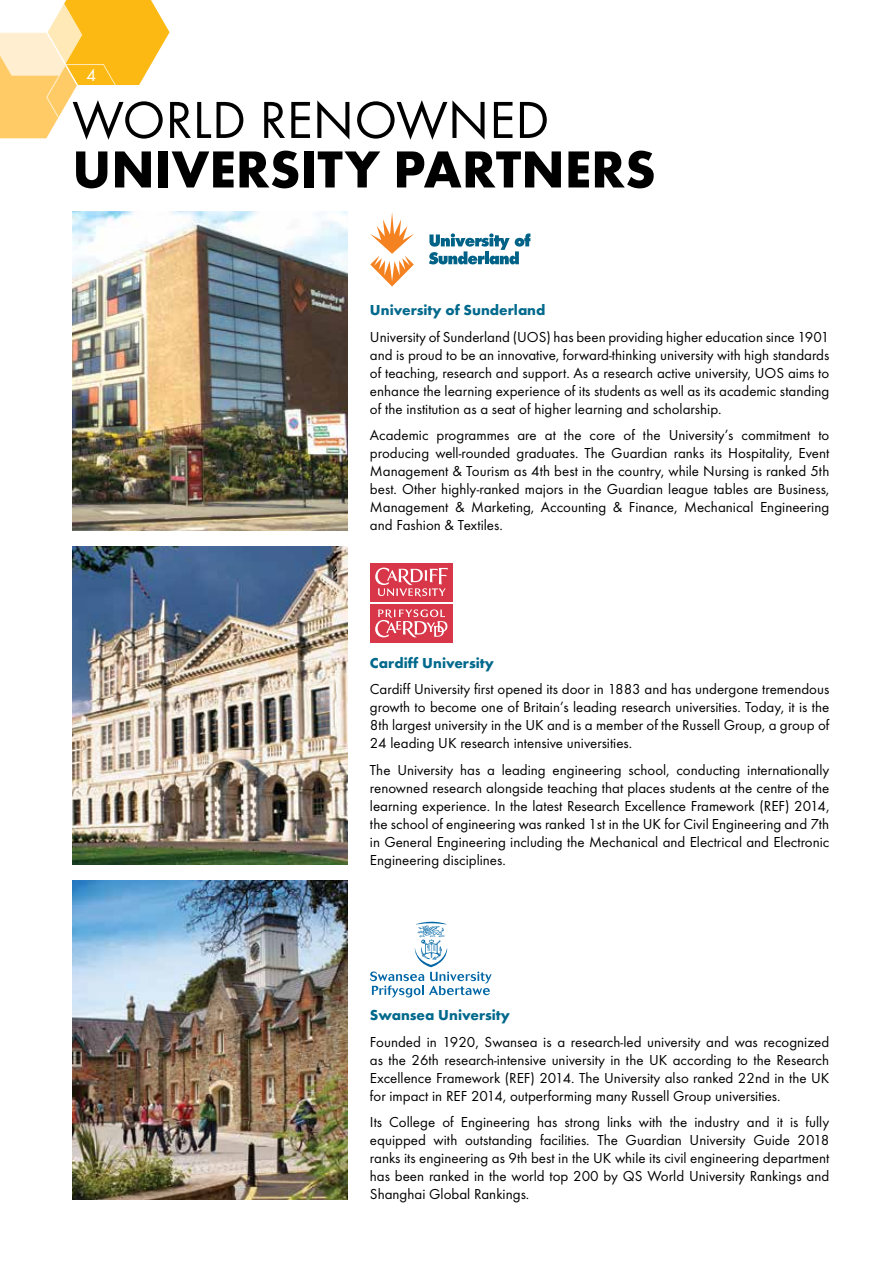
<style>
.page{position:relative;width:893px;height:1263px;background:#fff}
.page>*{position:absolute;margin:0;border:0;box-sizing:border-box;transform-origin:0 0}
.t1{font:700 54px "Futura T";color:#000}
.t2{font:54px "Futura T";color:#000}
.t3{font:18px "Futura T";color:#fff}
.t4{font:15px/18px "Futura T";color:#000;text-align:justify}
.t5{font:700 15px "Futura T";color:#00698c}
</style>
<div class="page">
<svg style="left:0;top:0;width:170px;height:138px"></svg>
<img style="left:72px;top:212px;width:275px;height:318px">
<svg style="left:370px;top:212px;width:44px;height:75px"></svg>
<svg style="left:429px;top:233px;width:101px;height:31px"></svg>
<img style="left:72px;top:546px;width:275px;height:319px">
<div style="left:370px;top:604px;width:82px;height:38px;background:#d73749"></div>
<svg style="left:375px;top:609px;width:72px;height:28px"></svg>
<div style="left:370px;top:563px;width:82px;height:39px;background:#d73749"></div>
<svg style="left:375px;top:568px;width:73px;height:29px"></svg>
<img style="left:72px;top:880px;width:275px;height:319px">
<svg style="left:370px;top:921px;width:122px;height:76px"></svg>
<p class="t3" style="left:86px;top:64px;width:12px">4</p>
<h1 class="t2" style="left:72px;top:88px;width:81px">World</h1>
<h1 class="t2" style="left:260px;top:88px;width:65px">Renowned</h1>
<h1 class="t1" style="left:72px;top:138px;width:585px">University Partners</h1>
<p class="t5" style="left:370px;top:301px;width:177px">University of Sunderland</p>
<p class="t4" style="left:370px;top:328px;width:461px">University of Sunderland (UOS) has been providing higher education since 1901 and is proud to be an innovative, forward-thinking university with high standards of teaching, research and support. As a research active university, UOS aims to enhance the learning experience of its students as well as its academic standing of the institution as a seat of higher learning and scholarship.</p>
<p class="t4" style="left:370px;top:426px;width:461px">Academic programmes are at the core of the University’s commitment to producing well-rounded graduates. The Guardian ranks its Hospitality, Event Management &amp; Tourism as 4th best in the country, while Nursing is ranked 5th best. Other highly-ranked majors in the Guardian league tables are Business, Management &amp; Marketing, Accounting &amp; Finance, Mechanical Engineering and Fashion &amp; Textiles.</p>
<p class="t5" style="left:370px;top:654px;width:126px">Cardiff University</p>
<p class="t4" style="left:370px;top:680px;width:461px">Cardiff University first opened its door in 1883 and has undergone tremendous growth to become one of Britain’s leading research universities. Today, it is the 8th largest university in the UK and is a member of the Russell Group, a group of 24 leading UK research intensive universities.</p>
<p class="t4" style="left:370px;top:761px;width:461px">The University has a leading engineering school, conducting internationally renowned research alongside teaching that places students at the centre of the learning experience. In the latest Research Excellence Framework (REF) 2014, the school of engineering was ranked 1st in the UK for Civil Engineering and 7th in General Engineering including the Mechanical and Electrical and Electronic Engineering disciplines.</p>
<p class="t5" style="left:370px;top:1006px;width:142px">Swansea University</p>
<p class="t4" style="left:370px;top:1032px;width:461px">Founded in 1920, Swansea is a research-led university and was recognized as the 26th research-intensive university in the UK according to the Research Excellence Framework (REF) 2014. The University also ranked 22nd in the UK for impact in REF 2014, outperforming many Russell Group universities.</p>
<p class="t4" style="left:370px;top:1113px;width:461px">Its College of Engineering has strong links with the industry and it is fully equipped with outstanding facilities. The Guardian University Guide 2018 ranks its engineering as 9th best in the UK while its civil engineering department has been ranked in the world top 200 by QS World University Rankings and Shanghai Global Rankings.</p>
</div>
